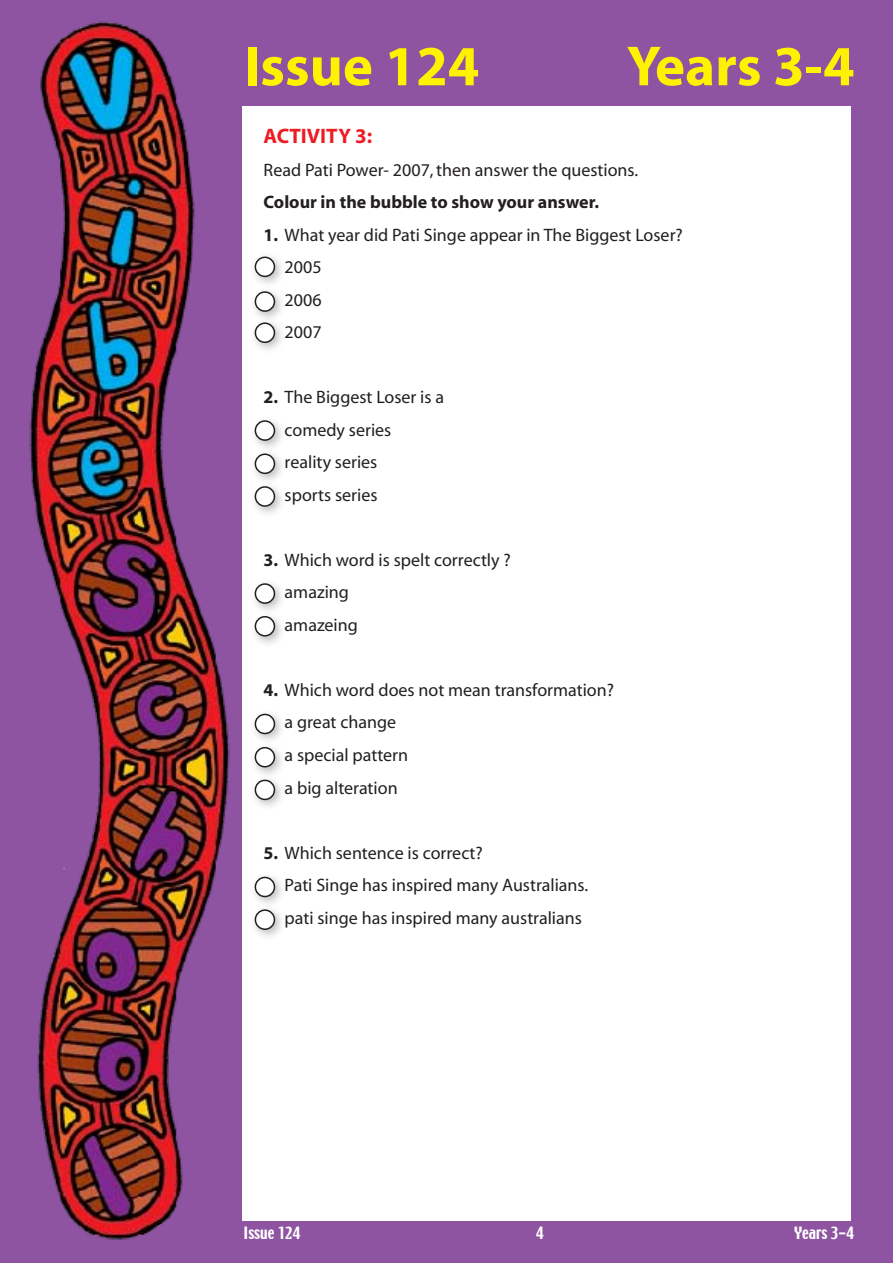
<style>
.page{position:relative;width:893px;height:1263px;background:#8e53a1}
.page>*{position:absolute;margin:0;border:0;box-sizing:border-box;transform-origin:0 0}
.t1{font:700 57px "Myriad";color:#fff200}
.t2{font:700 21px "Myriad";color:#ed1c24}
.t3{font:18px/32.5px "Myriad";color:#231f20}
.t4{font:700 18px "Myriad";color:#231f20}
.t5{font:15px "Techno";color:#fff}
.s1{font-weight:700}
</style>
<div class="page">
<img style="left:29px;top:21px;width:201px;height:1219px">
<div style="left:242px;top:106px;width:608px;height:1114px;background:#fff"></div>
<div style="left:249px;top:251px;width:39px;height:39px;background:#231f20;opacity:.3"></div>
<div style="left:255px;top:257px;width:19px;height:19px;background:#fff;border-radius:50%"></div>
<div style="left:255px;top:257px;width:20px;height:20px;border:2px solid #231f20;border-radius:50%"></div>
<div style="left:249px;top:285px;width:39px;height:39px;background:#231f20;opacity:.3"></div>
<div style="left:255px;top:292px;width:19px;height:19px;background:#fff;border-radius:50%"></div>
<div style="left:255px;top:291px;width:20px;height:21px;border:2px solid #231f20;border-radius:50%"></div>
<div style="left:249px;top:317px;width:39px;height:39px;background:#231f20;opacity:.3"></div>
<div style="left:255px;top:323px;width:19px;height:19px;background:#fff;border-radius:50%"></div>
<div style="left:255px;top:322px;width:20px;height:21px;border:2px solid #231f20;border-radius:50%"></div>
<div style="left:249px;top:414px;width:39px;height:39px;background:#231f20;opacity:.3"></div>
<div style="left:255px;top:421px;width:19px;height:19px;background:#fff;border-radius:50%"></div>
<div style="left:255px;top:420px;width:20px;height:21px;border:2px solid #231f20;border-radius:50%"></div>
<div style="left:249px;top:448px;width:39px;height:39px;background:#231f20;opacity:.3"></div>
<div style="left:255px;top:454px;width:19px;height:19px;background:#fff;border-radius:50%"></div>
<div style="left:255px;top:453px;width:20px;height:21px;border:2px solid #231f20;border-radius:50%"></div>
<div style="left:249px;top:480px;width:39px;height:39px;background:#231f20;opacity:.3"></div>
<div style="left:255px;top:487px;width:19px;height:19px;background:#fff;border-radius:50%"></div>
<div style="left:255px;top:486px;width:20px;height:21px;border:2px solid #231f20;border-radius:50%"></div>
<div style="left:249px;top:577px;width:39px;height:39px;background:#231f20;opacity:.3"></div>
<div style="left:255px;top:584px;width:19px;height:19px;background:#fff;border-radius:50%"></div>
<div style="left:255px;top:583px;width:20px;height:21px;border:2px solid #231f20;border-radius:50%"></div>
<div style="left:249px;top:610px;width:39px;height:39px;background:#231f20;opacity:.3"></div>
<div style="left:255px;top:617px;width:19px;height:19px;background:#fff;border-radius:50%"></div>
<div style="left:255px;top:616px;width:20px;height:20px;border:2px solid #231f20;border-radius:50%"></div>
<div style="left:249px;top:708px;width:39px;height:39px;background:#231f20;opacity:.3"></div>
<div style="left:255px;top:714px;width:19px;height:19px;background:#fff;border-radius:50%"></div>
<div style="left:255px;top:714px;width:20px;height:20px;border:2px solid #231f20;border-radius:50%"></div>
<div style="left:249px;top:741px;width:39px;height:39px;background:#231f20;opacity:.3"></div>
<div style="left:255px;top:748px;width:19px;height:19px;background:#fff;border-radius:50%"></div>
<div style="left:255px;top:747px;width:20px;height:20px;border:2px solid #231f20;border-radius:50%"></div>
<div style="left:249px;top:774px;width:39px;height:39px;background:#231f20;opacity:.3"></div>
<div style="left:255px;top:780px;width:19px;height:19px;background:#fff;border-radius:50%"></div>
<div style="left:255px;top:780px;width:20px;height:20px;border:2px solid #231f20;border-radius:50%"></div>
<div style="left:249px;top:871px;width:39px;height:39px;background:#231f20;opacity:.3"></div>
<div style="left:255px;top:877px;width:19px;height:19px;background:#fff;border-radius:50%"></div>
<div style="left:255px;top:877px;width:20px;height:20px;border:2px solid #231f20;border-radius:50%"></div>
<div style="left:249px;top:903px;width:39px;height:39px;background:#231f20;opacity:.3"></div>
<div style="left:255px;top:910px;width:19px;height:19px;background:#fff;border-radius:50%"></div>
<div style="left:255px;top:909px;width:20px;height:21px;border:2px solid #231f20;border-radius:50%"></div>
<h1 class="t1" style="left:244px;top:37px;width:237px">Issue 124</h1>
<h1 class="t1" style="left:627px;top:37px;width:229px">Years 3-4</h1>
<p class="t2" style="left:264px;top:125px;width:110px">Activity 3:</p>
<p class="t3" style="left:264px;top:154px;width:376px">Read Pati Power- 2007, then answer the questions.</p>
<p class="t4" style="left:264px;top:193px;width:337px">Colour in the bubble to show your answer.</p>
<p class="t3" style="left:285px;top:219px;width:400px;text-indent:-21px"><span class="s1">1.</span> What year did Pati Singe appear in The Biggest Loser?<br>2005<br>2006<br>2007</p>
<p class="t3" style="left:285px;top:382px;width:161px;text-indent:-21px"><span class="s1">2.</span> The Biggest Loser is a comedy series<br>reality series<br>sports series</p>
<p class="t3" style="left:285px;top:544px;width:228px;text-indent:-21px"><span class="s1">3.</span> Which word is spelt correctly ? amazing<br>amazeing</p>
<p class="t3" style="left:285px;top:674px;width:331px;text-indent:-21px"><span class="s1">4.</span> Which word does not mean transformation? a great change<br>a special pattern<br>a big alteration</p>
<p class="t3" style="left:285px;top:837px;width:305px;text-indent:-21px"><span class="s1">5.</span> Which sentence is correct?<br>Pati Singe has inspired many Australians. pati singe has inspired many australians</p>
<p class="t5" style="left:244px;top:1223px;width:58px">Issue 124</p>
<p class="t5" style="left:794px;top:1223px;width:62px">Years 3-4</p>
</div>
